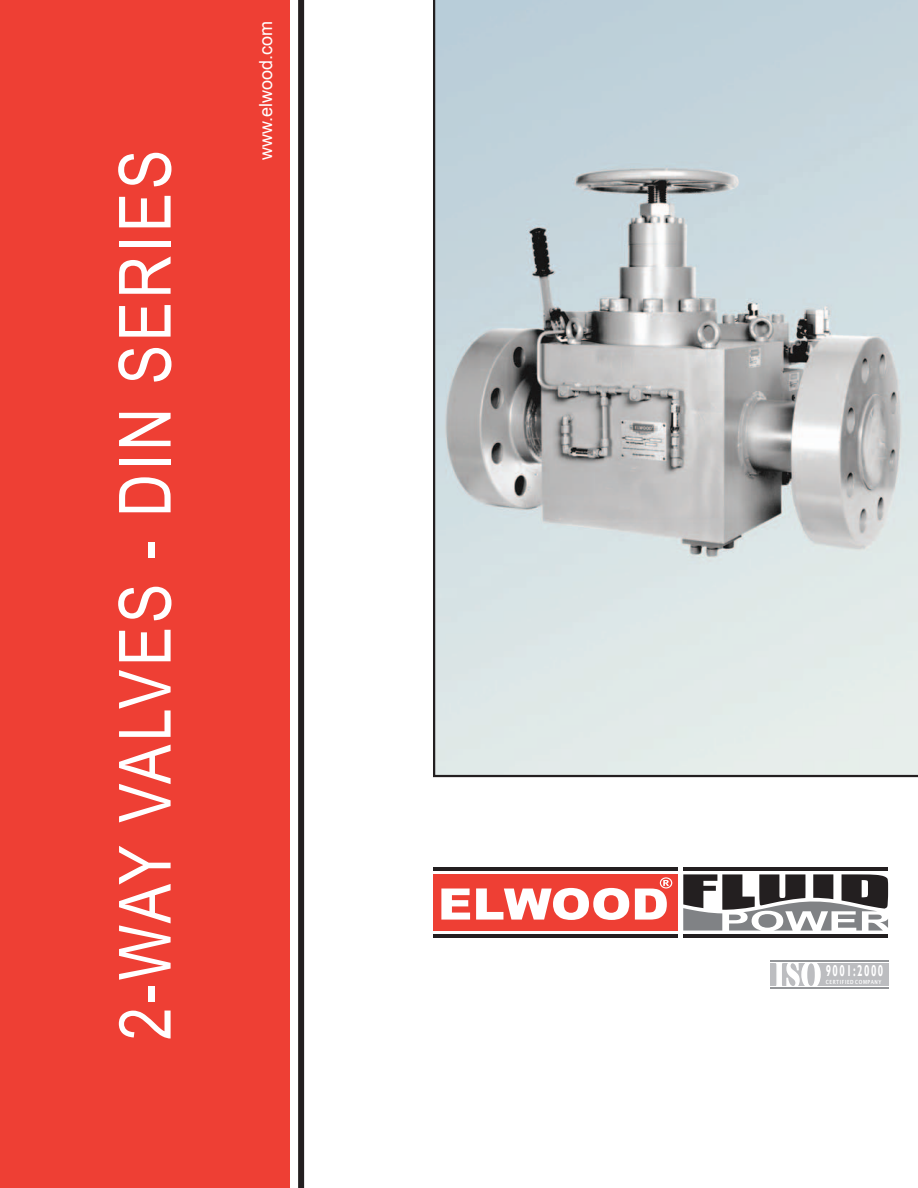
<style>
.page{position:relative;width:918px;height:1188px;background:#fff}
.page>*{position:absolute;margin:0;border:0;box-sizing:border-box;transform-origin:0 0}
.t1{font:72px "Arial Narrow";letter-spacing:.05em;color:#fff}
.t2{font:69px "Arial Narrow";letter-spacing:.05em;color:#fff}
.t3{font:18px "Arial";color:#fff}
.t4{font:700 15.75px "Gill Sans";letter-spacing:.15em;color:#fff;scale:.62 1}
.t5{font:13.5px "Arial";color:#fff}
.t6{font:600 5.7px "Lucida Sans";letter-spacing:.13em;color:#fff;scale:.77 1}
</style>
<div class="page">
<div style="left:0;top:0;width:290px;height:1188px;background:#ee3f34"></div>
<div style="left:298px;top:0;width:6px;height:1188px;background:#231f20"></div>
<svg style="left:433px;top:0;width:485px;height:777px;background:#c5cfd1"></svg>
<hr style="left:683px;top:867px;width:205px;height:3px;background:#231f20">
<hr style="left:683px;top:935px;width:205px;height:3px;background:#231f20">
<div style="left:433px;top:874px;width:245px;height:57px;background:#ee3f34"></div>
<hr style="left:433px;top:867px;width:245px;height:3px;background:#231f20">
<hr style="left:433px;top:935px;width:245px;height:3px;background:#231f20">
<svg style="left:441px;top:889px;width:29px;height:31px"></svg>
<svg style="left:476px;top:888px;width:153px;height:32px"></svg>
<svg style="left:635px;top:877px;width:37px;height:43px"></svg>
<svg style="left:683px;top:874px;width:205px;height:57px"></svg>
<div style="left:770px;top:963px;width:118px;height:23px;background:#bcbdc0"></div>
<svg style="left:773px;top:960px;width:48px;height:26px"></svg>
<hr style="left:770px;top:987px;width:118px;height:2px;background:#939598">
<hr style="left:770px;top:961px;width:118px;height:1px;background:#939598">
<p class="t1" style="left:92px;top:1040px;width:892px;rotate:-90deg">2-WAY VALVES - DIN SERIES</p>
<p class="t2" style="left:90px;top:1011px;width:855px;rotate:-90deg">2-WAY VALVES - DIN SERIES</p>
<p class="t3" style="left:254px;top:160px;width:141px;rotate:-90deg">www.elwood.com</p>
<p class="t5" style="left:256px;top:127px;width:106px;rotate:-90deg">www.elwood.com</p>
<p class="t4" style="left:826px;top:962px;width:94px">9001:2000</p>
<p class="t6" style="left:826px;top:978px;width:74px">CERTIFIED COMPANY</p>
</div>
